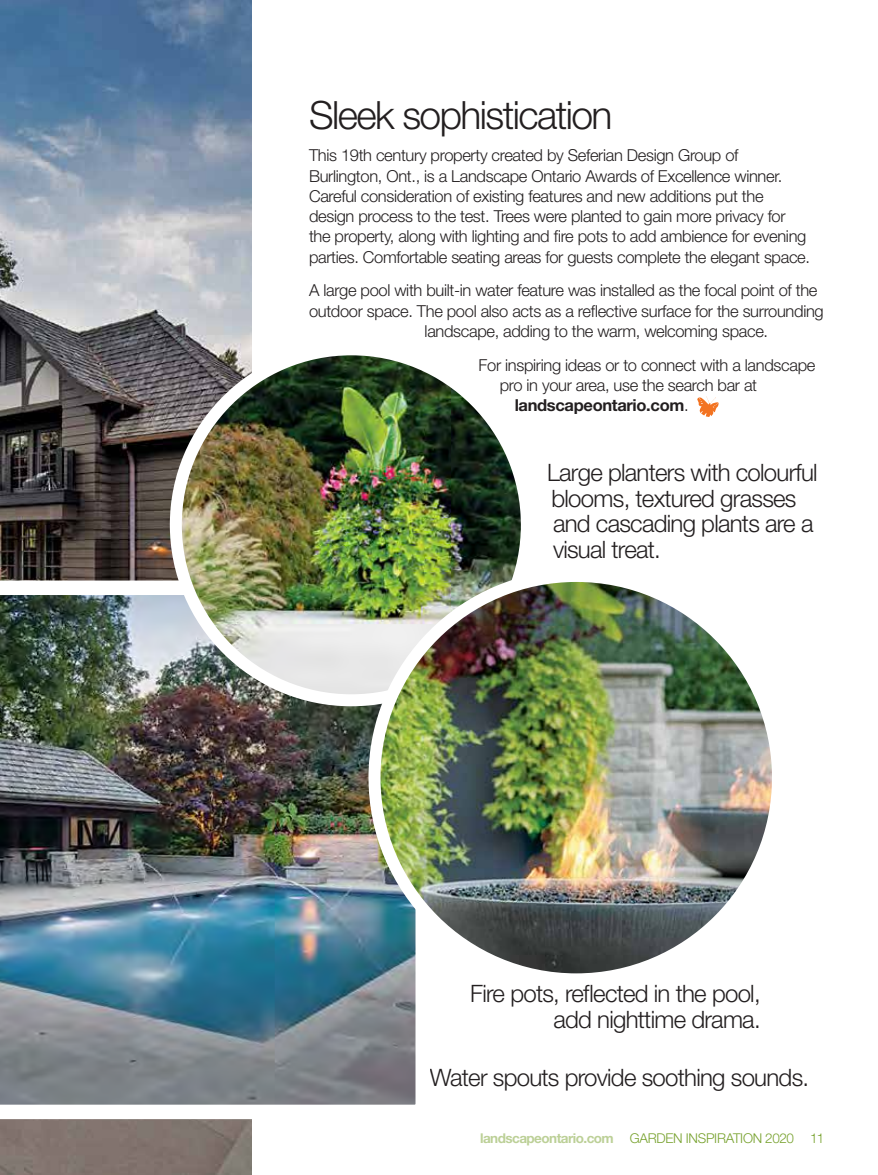
<style>
.page{position:relative;width:878px;height:1175px;background:#fff}
.page>*{position:absolute;margin:0;border:0;box-sizing:border-box;transform-origin:0 0}
.t1{font:300 39px "Helvetica Neue LT";letter-spacing:-.04em;color:#231f20}
.t2{font:300 24px/25.5px "Helvetica Neue LT";letter-spacing:-.03em;color:#231f20}
.t3{font:300 16.5px/20.2px "Helvetica Neue LT";letter-spacing:-.02em;color:#231f20}
.t4{font:700 16.5px "Helvetica Neue";letter-spacing:-.02em;color:#231f20}
.t5{font:300 13.5px "Helvetica Neue LT";letter-spacing:-.02em;color:#78a22f}
.s1{font-family:"Helvetica Neue LT";font-weight:300}
.s2{font-family:"Helvetica Neue";font-weight:700;color:#bcd097}
</style>
<div class="page">
<img style="left:0;top:0;width:251px;height:1174px">
<svg style="left:697px;top:396px;width:22px;height:21px"></svg>
<img style="left:0;top:580px;width:416px;height:539px">
<img style="left:176px;top:349px;width:351px;height:351px;border-radius:175px">
<div style="left:170px;top:343px;width:363px;height:363px;border:12px solid #fff;border-radius:50%"></div>
<img style="left:374px;top:576px;width:404px;height:403px;border-radius:202px">
<div style="left:368px;top:570px;width:416px;height:415px;border:12px solid #fff;border-radius:50%"></div>
<h1 class="t1" style="left:309px;top:91px;width:305px">Sleek sophistication</h1>
<p class="t3" style="left:309px;top:145px;width:502px">This 19th century property created by Seferian Design Group of Burlington, Ont., is a Landscape Ontario Awards of Excellence winner.<br>Careful consideration of existing features and new additions put the design process to the test. Trees were planted to gain more privacy for the property, along with lighting and fire pots to add ambience for evening parties. Comfortable seating areas for guests complete the elegant space.</p>
<p class="t3" style="left:309px;top:280px;width:510px">A large pool with built-in water feature was installed as the focal point of the</p>
<p class="t3" style="left:309px;top:300px;width:516px">outdoor space. The pool also acts as a reflective surface for the surrounding</p>
<p class="t3" style="left:424px;top:321px;width:345px">landscape, adding to the warm, welcoming space.</p>
<p class="t3" style="left:499px;top:354px;width:317px;text-indent:-21px">For inspiring ideas or to connect with a landscape pro in your area, use the search bar at</p>
<p class="t4" style="left:514px;top:395px;width:175px">landscapeontario.com<span class="s1">.</span></p>
<h2 class="t2" style="left:547px;top:459px;width:272px">Large planters with colourful blooms, textured grasses and cascading plants are a visual treat.</h2>
<h2 class="t2" style="left:470px;top:980px;width:292px;text-align:right">Fire pots, reflected in the pool, add nighttime drama.</h2>
<h2 class="t2" style="left:430px;top:1064px;width:381px">Water spouts provide soothing sounds.</h2>
<p class="t5" style="left:480px;top:1129px;width:346px"><span class="s2">landscapeontario.com</span> GARDEN INSPIRATION 2020 11</p>
</div>
